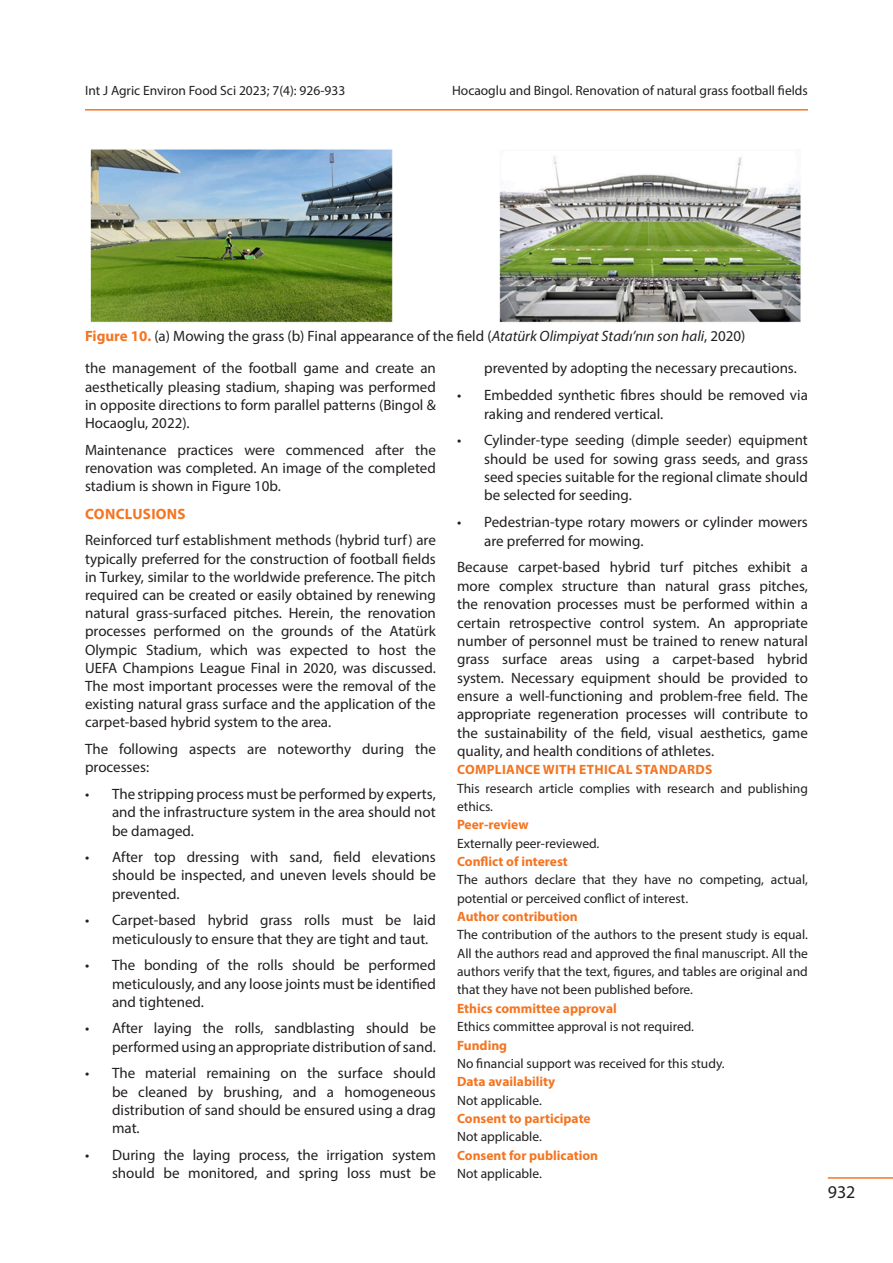
<style>
.page{position:relative;width:893px;height:1263px;background:#fff}
.page>*{position:absolute;margin:0;border:0;box-sizing:border-box;transform-origin:0 0}
.t1{font:18px "Myriad Pro";color:#231f20}
.t2{font:15px/18.1px "Myriad Pro";color:#231f20;text-align:justify}
.t3{font:700 15px "Myriad Pro";letter-spacing:.02em;color:#f47521}
.t4{font:13.5px/18.3px "Myriad Pro";color:#231f20}
.t5{font:700 13.5px "Myriad Pro";color:#f47521}
.t6{font:700 13.5px "Myriad Pro";letter-spacing:.02em;color:#f47521}
.s1{font-weight:700;color:#f47521}
.s2{font-style:italic}
</style>
<div class="page">
<hr style="left:828px;top:1177px;width:65px;height:2px;background:#f47521">
<hr style="left:85px;top:109px;width:723px;height:2px;background:#f47521">
<img style="left:90px;top:149px;width:711px;height:174px">
<p class="t4" style="left:85px;top:81px;width:262px">Int J Agric Environ Food Sci 2023; 7(4): 926-933</p>
<p class="t4" style="left:452px;top:81px;width:357px">Hocaoglu and Bingol. Renovation of natural grass football fields</p>
<p class="t2" style="left:85px;top:326px;width:662px"><span class="s1">Figure 10.</span> (a) Mowing the grass (b) Final appearance of the field (<span class="s2">Atatürk Olimpiyat Stadı’nın son hali</span>, 2020)</p>
<p class="t2" style="left:85px;top:359px;width:352px">the management of the football game and create an aesthetically pleasing stadium, shaping was performed in opposite directions to form parallel patterns (Bingol &amp; Hocaoglu, 2022).</p>
<p class="t2" style="left:85px;top:440px;width:352px">Maintenance practices were commenced after the renovation was completed. An image of the completed stadium is shown in Figure 10b.</p>
<p class="t3" style="left:85px;top:504px;width:102px">CONCLUSIONS</p>
<p class="t2" style="left:85px;top:531px;width:352px">Reinforced turf establishment methods (hybrid turf) are typically preferred for the construction of football fields in Turkey, similar to the worldwide preference. The pitch required can be created or easily obtained by renewing natural grass-surfaced pitches. Herein, the renovation processes performed on the grounds of the Atatürk Olympic Stadium, which was expected to host the UEFA Champions League Final in 2020, was discussed.<br>The most important processes were the removal of the existing natural grass surface and the application of the carpet-based hybrid system to the area.</p>
<p class="t2" style="left:85px;top:740px;width:352px">The following aspects are noteworthy during the processes:</p>
<p class="t2" style="left:112px;top:785px;width:325px;text-indent:-27px">• The stripping process must be performed by experts, and the infrastructure system in the area should not be damaged.</p>
<p class="t2" style="left:112px;top:848px;width:325px;text-indent:-27px">• After top dressing with sand, field elevations should be inspected, and uneven levels should be prevented.</p>
<p class="t2" style="left:112px;top:911px;width:325px;text-indent:-27px">• Carpet-based hybrid grass rolls must be laid meticulously to ensure that they are tight and taut.</p>
<p class="t2" style="left:112px;top:956px;width:325px;text-indent:-27px">• The bonding of the rolls should be performed meticulously, and any loose joints must be identified and tightened.</p>
<p class="t2" style="left:85px;top:1019px;width:352px;text-align:right">• After laying the rolls, sandblasting should be performed using an appropriate distribution of sand.</p>
<p class="t2" style="left:112px;top:1064px;width:325px;text-indent:-27px">• The material remaining on the surface should be cleaned by brushing, and a homogeneous distribution of sand should be ensured using a drag mat.</p>
<p class="t2" style="left:85px;top:1145px;width:352px;text-align:right">• During the laying process, the irrigation system should be monitored, and spring loss must be</p>
<p class="t2" style="left:484px;top:359px;width:314px">prevented by adopting the necessary precautions.</p>
<p class="t2" style="left:484px;top:386px;width:325px;text-indent:-27px">• Embedded synthetic fibres should be removed via raking and rendered vertical.</p>
<p class="t2" style="left:484px;top:431px;width:325px;text-indent:-27px">• Cylinder-type seeding (dimple seeder) equipment should be used for sowing grass seeds, and grass seed species suitable for the regional climate should be selected for seeding.</p>
<p class="t2" style="left:484px;top:513px;width:325px;text-indent:-27px">• Pedestrian-type rotary mowers or cylinder mowers are preferred for mowing.</p>
<p class="t2" style="left:457px;top:558px;width:352px">Because carpet-based hybrid turf pitches exhibit a more complex structure than natural grass pitches, the renovation processes must be performed within a certain retrospective control system. An appropriate number of personnel must be trained to renew natural grass surface areas using a carpet-based hybrid system. Necessary equipment should be provided to ensure a well-functioning and problem-free field. The appropriate regeneration processes will contribute to the sustainability of the field, visual aesthetics, game quality, and health conditions of athletes.</p>
<p class="t6" style="left:457px;top:761px;width:257px">COMPLIANCE WITH ETHICAL STANDARDS</p>
<p class="t4" style="left:457px;top:779px;width:352px">This research article complies with research and publishing ethics.</p>
<p class="t5" style="left:457px;top:816px;width:73px">Peer-review</p>
<p class="t4" style="left:457px;top:834px;width:144px">Externally peer-reviewed.</p>
<p class="t5" style="left:457px;top:853px;width:112px">Conflict of interest</p>
<p class="t4" style="left:457px;top:870px;width:352px">The authors declare that they have no competing, actual, potential or perceived conflict of interest.</p>
<p class="t5" style="left:457px;top:908px;width:122px">Author contribution</p>
<p class="t4" style="left:457px;top:925px;width:352px;text-align:justify">The contribution of the authors to the present study is equal.<br>All the authors read and approved the final manuscript. All the authors verify that the text, figures, and tables are original and that they have not been published before.</p>
<p class="t5" style="left:457px;top:999px;width:161px">Ethics committee approval</p>
<p class="t4" style="left:457px;top:1017px;width:238px">Ethics committee approval is not required.</p>
<p class="t5" style="left:457px;top:1036px;width:52px">Funding</p>
<p class="t4" style="left:457px;top:1054px;width:269px">No financial support was received for this study.</p>
<p class="t5" style="left:457px;top:1073px;width:100px">Data availability</p>
<p class="t4" style="left:457px;top:1091px;width:86px">Not applicable.</p>
<p class="t5" style="left:457px;top:1109px;width:135px">Consent to participate</p>
<p class="t4" style="left:457px;top:1127px;width:86px">Not applicable.</p>
<p class="t5" style="left:457px;top:1146px;width:143px">Consent for publication</p>
<p class="t4" style="left:457px;top:1164px;width:86px">Not applicable.</p>
<p class="t1" style="left:828px;top:1181px;width:29px">932</p>
</div>
